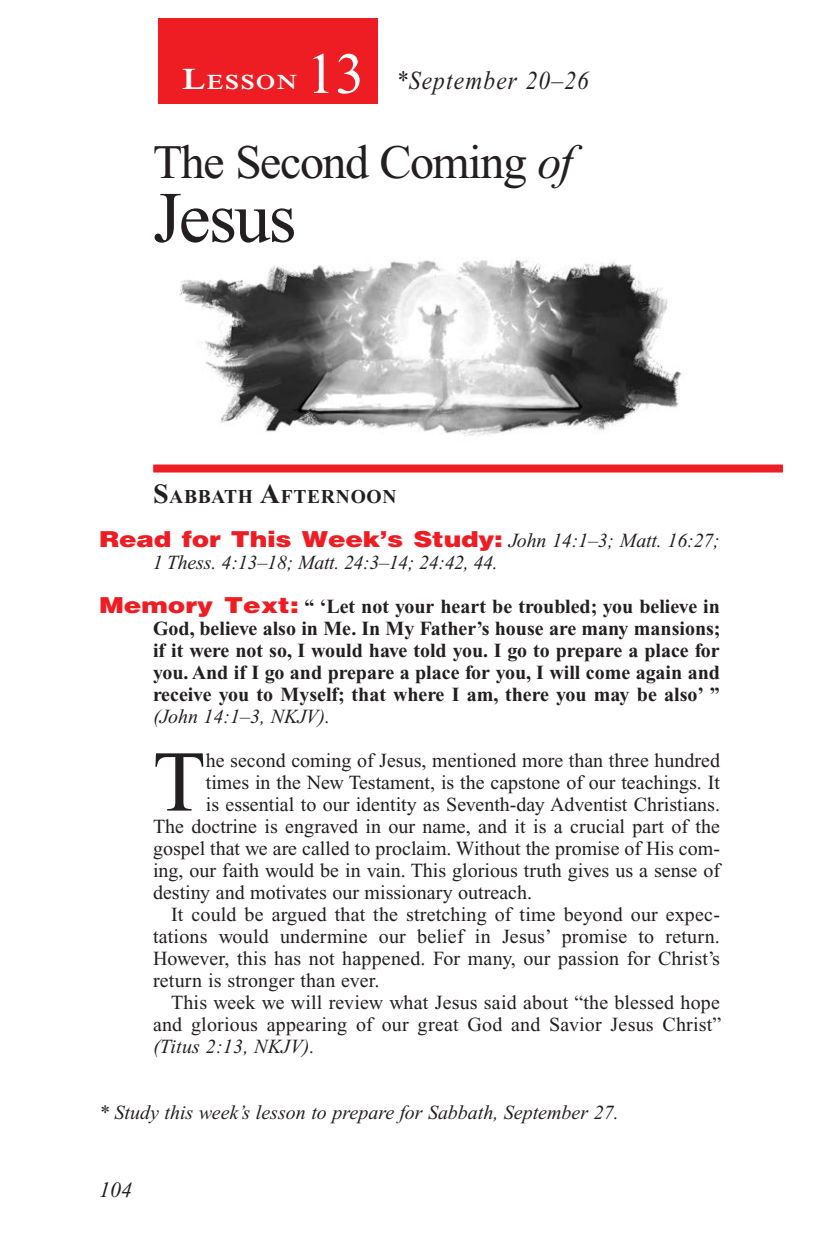
<style>
.page{position:relative;width:819px;height:1260px;background:#fff}
.page>*{position:absolute;margin:0;border:0;box-sizing:border-box;transform-origin:0 0}
.Body_Drop_Cap{font:86.4px "Times New Roman PS Std";color:#231f20}
.Lesson_Head_SA{font:72px "Times New Roman PS Std";color:#231f20}
.Lesson_Number{font:58px "Times New Roman PS Std";color:#fff}
.Lesson_Head_SA-2{font:48px "Times New Roman PS Std";letter-spacing:-.03em;color:#231f20}
.Lesson_Dates{font:italic 26px "Times New Roman PS Std";letter-spacing:.05em;color:#231f20;scale:.9 1}
.Question{font:900 22px "Helvetica LT Std";letter-spacing:-.01em;color:#ee1d23;scale:1.2 1}
.t1{font:italic 22px "Times New Roman PS Std";color:#231f20}
.Lesson_Start_Head{font:600 21px "Times NRMT Std";letter-spacing:.07em;color:#fff;scale:1.1 1}
.Body_Drop_Cap-2{font:20px "Times New Roman PS Std";color:#231f20}
.Body_SA{font:20px/22px "Times New Roman PS Std";letter-spacing:.01em;color:#231f20;text-align:justify}
.Question-2{font:700 20px/22px "Times New Roman PS Std";color:#231f20;text-align:justify}
.Question-3{font:italic 20px "Times New Roman PS Std";color:#231f20}
.Question-4{font:italic 20px "Times New Roman PS Std";letter-spacing:-.02em;color:#231f20}
.Sabbath_Afternoon_He{font:700 19.6px "Times New Roman PS Std";letter-spacing:.035em;color:#231f20}
.s1{font-size:30px}
.s2{font-style:italic}
.s3{font-size:28px}
.s4{font-family:"Times New Roman PS Std";font-weight:400;font-style:italic;font-size:20px;color:#231f20}
.s5{font-family:"Helvetica LT Std";font-weight:900;font-size:22px;color:#ee1d23}
.s6{font-weight:400;font-style:italic}
</style>
<div class="page">
<div style="left:158px;top:18px;width:220px;height:86px;background:#ee1d23"></div>
<div style="left:153px;top:465px;width:630px;height:8px;background:#ee1d23"></div>
<img style="left:179px;top:260px;width:504px;height:176px">
<p class="Lesson_Number" style="left:306px;top:42px;width:59px">13</p>
<p class="Lesson_Start_Head" style="left:182px;top:70px;width:106px"><span class="s1">L</span>ESSON</p>
<p class="Lesson_Dates" style="left:396px;top:66px;width:216px">*September 20–26</p>
<p class="Lesson_Head_SA-2" style="left:153px;top:135px;width:422px">The Second Coming <span class="s2">of</span></p>
<p class="Lesson_Head_SA" style="left:153px;top:178px;width:145px">Jesus</p>
<p class="Sabbath_Afternoon_He" style="left:153px;top:485px;width:245px"><span class="s3">S</span>ABBATH <span class="s3">A</span>FTERNOON</p>
<p class="Question" style="left:99px;top:524px;width:519px">Read for This Week’s Study: <span class="s4">John 14:1–3; Matt. 16:27;</span></p>
<p class="Question-4" style="left:153px;top:551px;width:346px">1 Thess. 4:13–18; Matt. 24:3–14; 24:42, 44.</p>
<p class="Question-2" style="left:153px;top:595px;width:569px;text-indent:-54px"><span class="s5">Memory Text:</span> “ ‘Let not your heart be troubled; you believe in God, believe also in Me. In My Father’s house are many mansions; if it were not so, I would have told you. I go to prepare a place for you. And if I go and prepare a place for you, I will come again and receive you to Myself; that where I am, there you may be also’ ” <span class="s6">(John 14:1–3, NKJV).</span></p>
<p class="Body_Drop_Cap" style="left:153px;top:735px;width:54px">T</p>
<p class="Body_Drop_Cap-2" style="left:206px;top:749px;width:516px">he second coming of Jesus, mentioned more than three hundred</p>
<p class="Body_Drop_Cap-2" style="left:206px;top:771px;width:516px">times in the New Testament, is the capstone of our teachings. It</p>
<p class="Body_Drop_Cap-2" style="left:206px;top:793px;width:516px">is essential to our identity as Seventh-day Adventist Christians.</p>
<p class="Body_Drop_Cap-2" style="left:153px;top:815px;width:569px">The doctrine is engraved in our name, and it is a crucial part of the</p>
<p class="Body_Drop_Cap-2" style="left:153px;top:837px;width:568px">gospel that we are called to proclaim. Without the promise of His com-</p>
<p class="Body_Drop_Cap-2" style="left:153px;top:859px;width:569px">ing, our faith would be in vain. This glorious truth gives us a sense of</p>
<p class="Body_Drop_Cap-2" style="left:153px;top:881px;width:381px">destiny and motivates our missionary outreach.</p>
<p class="Body_SA" style="left:153px;top:903px;width:568px;text-indent:18px">It could be argued that the stretching of time beyond our expec&shy;tations would undermine our belief in Jesus’ promise to return.<br>However, this has not happened. For many, our passion for Christ’s return is stronger than ever.</p>
<p class="Body_SA" style="left:153px;top:991px;width:570px;text-indent:18px">This week we will review what Jesus said about “the blessed hope and glorious appearing of our great God and Savior Jesus Christ” <span class="s2">(Titus 2:13, NKJV).</span></p>
<p class="Question-3" style="left:99px;top:1101px;width:521px">* Study this week’s lesson to prepare for Sabbath, September 27.</p>
<p class="t1" style="left:99px;top:1178px;width:34px">104</p>
</div>
